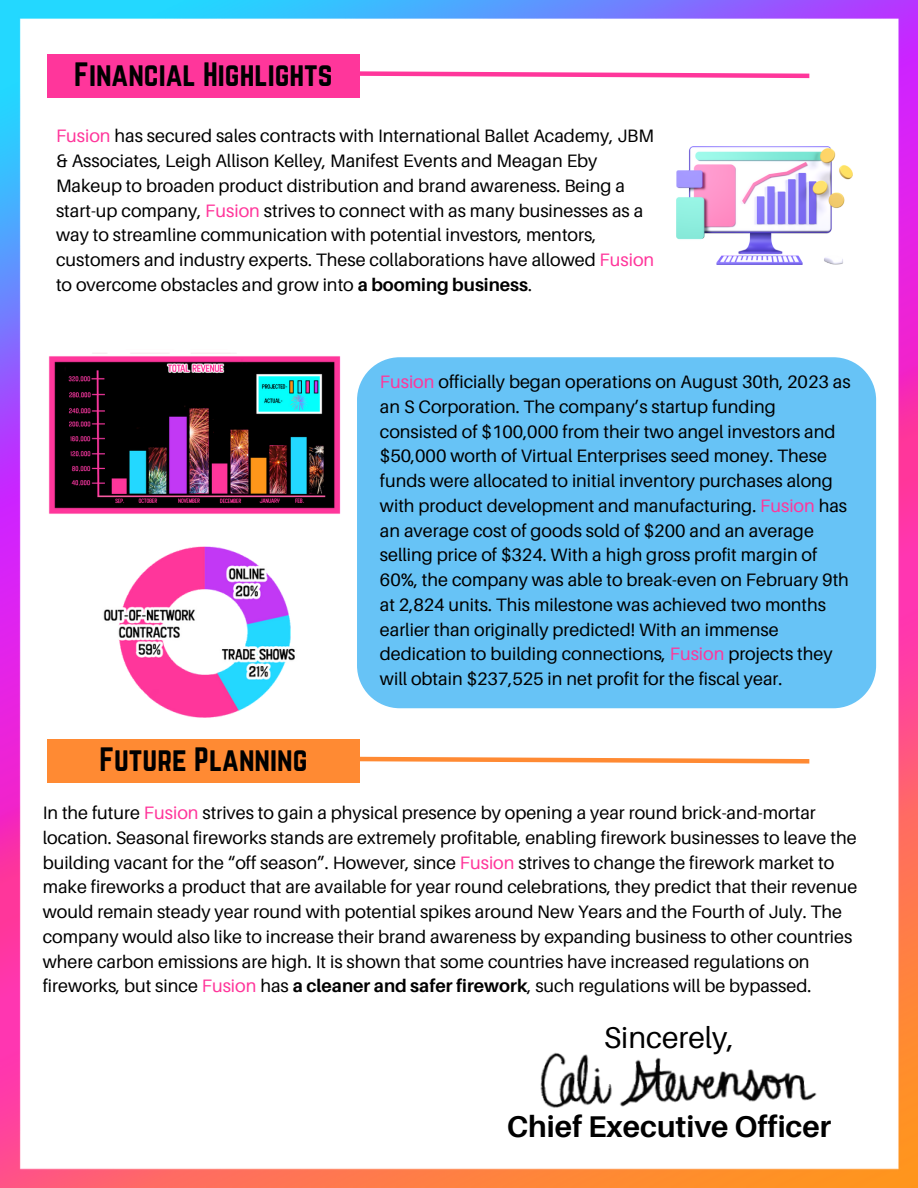
<style>
.page{position:relative;width:918px;height:1188px;background:#fff}
.page>*{position:absolute;margin:0;border:0;box-sizing:border-box;transform-origin:0 0}
.t1{font:700 30px "Aileron";color:#000}
.t2{font:30px "Aileron";color:#000}
.t3{font:29.55px "Norwester";color:#000}
.t4{font:18px/24.8px "Aileron";color:#000}
.s1{color:#ff369b}
.s2{font-weight:700}
</style>
<div class="page">
<img style="left:0;top:0;width:918px;height:1188px">
<h2 class="t3" style="left:74px;top:56px;width:260px">Financial Highlights</h2>
<p class="t4" style="left:56px;top:123px;width:600px"><span class="s1">Fusion</span> has secured sales contracts with International Ballet Academy, JBM &amp; Associates, Leigh Allison Kelley, Manifest Events and Meagan Eby Makeup to broaden product distribution and brand awareness. Being a start-up company, <span class="s1">Fusion</span> strives to connect with as many businesses as a way to streamline communication with potential investors, mentors, customers and industry experts. These collaborations have allowed <span class="s1">Fusion </span>to overcome obstacles and grow into <span class="s2">a booming business</span>.</p>
<p class="t4" style="left:380px;top:369px;width:472px"><span class="s1">Fusion</span> officially began operations on August 30th, 2023 as an S Corporation. The company’s startup funding consisted of $100,000 from their two angel investors and $50,000 worth of Virtual Enterprises seed money. These funds were allocated to initial inventory purchases along with product development and manufacturing. <span class="s1">Fusion</span> has an average cost of goods sold of $200 and an average selling price of $324. With a high gross profit margin of 60%, the company was able to break-even on February 9th at 2,824 units. This milestone was achieved two months earlier than originally predicted! With an immense dedication to building connections, <span class="s1">Fusion</span> projects they will obtain $237,525 in net profit for the fiscal year.</p>
<h2 class="t3" style="left:99px;top:742px;width:210px">Future Planning</h2>
<p class="t4" style="left:43px;top:800px;width:816px">In the future <span class="s1">Fusion</span> strives to gain a physical presence by opening a year round brick-and-mortar location. Seasonal fireworks stands are extremely profitable, enabling firework businesses to leave the building vacant for the “off season”. However, since <span class="s1">Fusion</span> strives to change the firework market to make fireworks a product that are available for year round celebrations, they predict that their revenue would remain steady year round with potential spikes around New Years and the Fourth of July. The company would also like to increase their brand awareness by expanding business to other countries where carbon emissions are high. It is shown that some countries have increased regulations on fireworks, but since <span class="s1">Fusion</span> has <span class="s2">a cleaner and safer firework</span>, such regulations will be bypassed.</p>
<h1 class="t2" style="left:604px;top:1019px;width:132px">Sincerely,</h1>
<h1 class="t1" style="left:507px;top:1108px;width:326px">Chief Executive Officer</h1>
</div>
